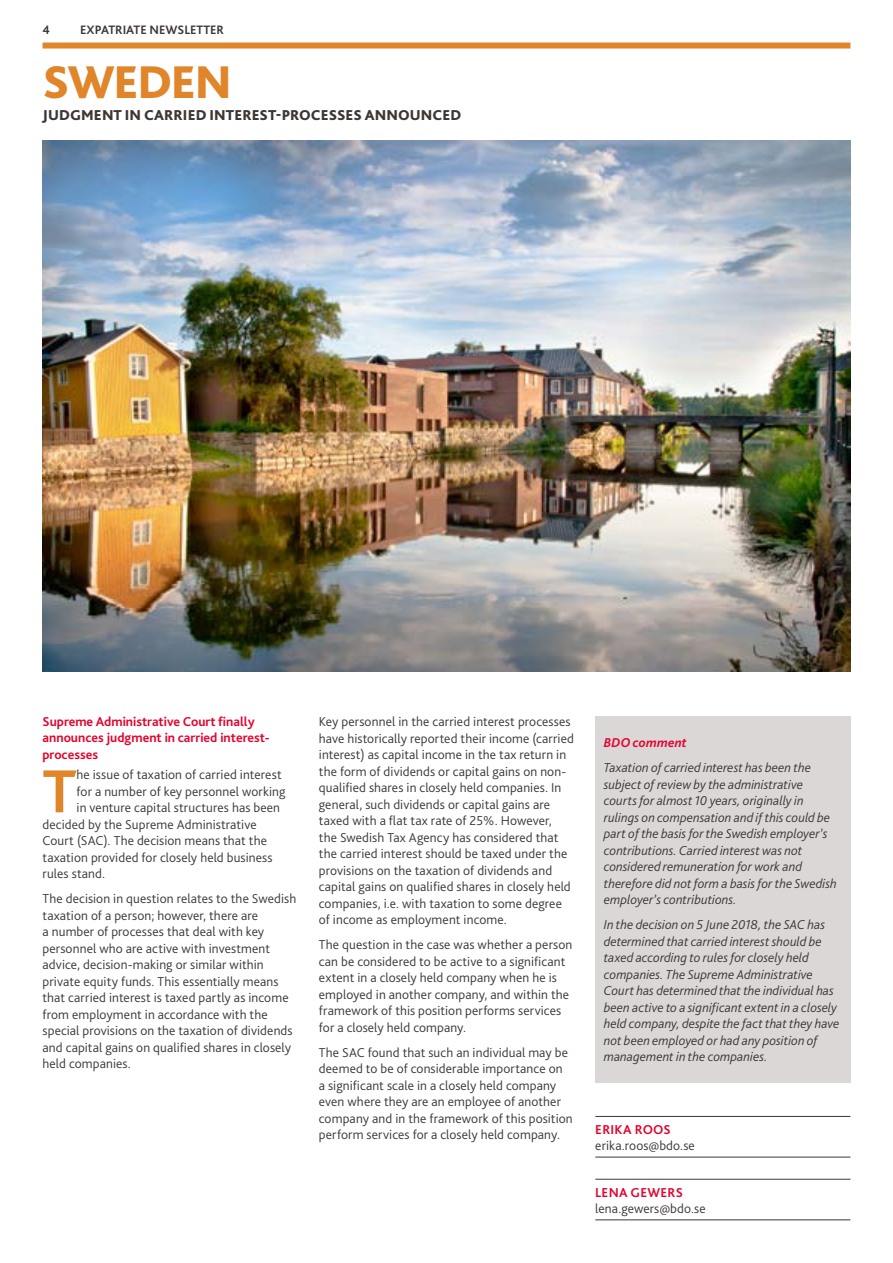
<style>
.page{position:relative;width:893px;height:1263px;background:#fff}
.page>*{position:absolute;margin:0;border:0;box-sizing:border-box;transform-origin:0 0}
.t1{font:700 63.6px "Bliss Pro";color:#e1852a}
.t2{font:800 48px "Bliss Pro";letter-spacing:-.025em;color:#e1852a}
.t3{font:800 15px "Bliss Pro";letter-spacing:.01em;color:#3c3734}
.t4{font:300 13.5px/16.5px "Bliss Pro";letter-spacing:.01em;color:#3c3734}
.t5{font:italic 300 13.5px/16.5px "Bliss Pro";letter-spacing:.005em;color:#3c3734}
.t6{font:700 13.5px/16.2px "Bliss Pro";color:#e4032e}
.t7{font:italic 700 13.5px "Bliss Pro";letter-spacing:.005em;color:#e4032e}
.t8{font:700 13.5px "Bliss Pro";letter-spacing:.02em;color:#e4032e}
.t9{font:700 12.75px "Bliss Pro";color:#3c3734}
</style>
<div class="page">
<div style="left:43px;top:43px;width:807px;height:6px;background:#e1852a"></div>
<hr style="left:595px;top:1116px;width:255px;height:1px;background:#3c3734">
<hr style="left:595px;top:1157px;width:255px;height:1px;background:#3c3734">
<hr style="left:595px;top:1179px;width:255px;height:1px;background:#3c3734">
<hr style="left:595px;top:1219px;width:255px;height:1px;background:#3c3734">
<div style="left:595px;top:716px;width:255px;height:367px;background:#dad7d6"></div>
<img style="left:43px;top:141px;width:807px;height:531px">
<p class="t9" style="left:43px;top:22px;width:9px">4</p>
<p class="t9" style="left:80px;top:22px;width:145px">EXPATRIATE NEWSLETTER</p>
<h2 class="t2" style="left:43px;top:52px;width:191px">SWEDEN</h2>
<p class="t3" style="left:43px;top:106px;width:420px">JUDGMENT IN CARRIED INTEREST-PROCESSES ANNOUNCED</p>
<p class="t6" style="left:43px;top:713px;width:229px">Supreme Administrative Court finally announces judgment in carried interest&shy;processes</p>
<h1 class="t1" style="left:43px;top:752px;width:36px">T</h1>
<p class="t4" style="left:77px;top:766px;width:207px">he issue of taxation of carried interest</p>
<p class="t4" style="left:77px;top:783px;width:210px">for a number of key personnel working</p>
<p class="t4" style="left:77px;top:799px;width:205px">in venture capital structures has been</p>
<p class="t4" style="left:43px;top:816px;width:216px">decided by the Supreme Administrative</p>
<p class="t4" style="left:43px;top:832px;width:226px">Court (SAC). The decision means that the</p>
<p class="t4" style="left:43px;top:849px;width:232px">taxation provided for closely held business</p>
<p class="t4" style="left:43px;top:865px;width:64px">rules stand.</p>
<p class="t4" style="left:43px;top:890px;width:255px">The decision in question relates to the Swedish taxation of a person; however, there are<br>a number of processes that deal with key personnel who are active with investment advice, decision-making or similar within private equity funds. This essentially means that carried interest is taxed partly as income from employment in accordance with the special provisions on the taxation of dividends and capital gains on qualified shares in closely held companies.</p>
<p class="t4" style="left:319px;top:713px;width:257px">Key personnel in the carried interest processes have historically reported their income (carried interest) as capital income in the tax return in the form of dividends or capital gains on non&shy;qualified shares in closely held companies. In general, such dividends or capital gains are taxed with a flat tax rate of 25%. However,<br>the Swedish Tax Agency has considered that the carried interest should be taxed under the provisions on the taxation of dividends and capital gains on qualified shares in closely held companies, i.e. with taxation to some degree of income as employment income.</p>
<p class="t4" style="left:319px;top:936px;width:255px">The question in the case was whether a person can be considered to be active to a significant extent in a closely held company when he is employed in another company, and within the framework of this position performs services for a closely held company.</p>
<p class="t4" style="left:319px;top:1043px;width:255px">The SAC found that such an individual may be deemed to be of considerable importance on<br>a significant scale in a closely held company even where they are an employee of another company and in the framework of this position perform services for a closely held company.</p>
<p class="t7" style="left:604px;top:734px;width:85px">BDO comment</p>
<p class="t5" style="left:604px;top:759px;width:234px">Taxation of carried interest has been the subject of review by the administrative courts for almost 10 years, originally in rulings on compensation and if this could be part of the basis for the Swedish employer’s contributions. Carried interest was not considered remuneration for work and therefore did not form a basis for the Swedish employer’s contributions.</p>
<p class="t5" style="left:604px;top:916px;width:237px">In the decision on 5 June 2018, the SAC has determined that carried interest should be taxed according to rules for closely held companies. The Supreme Administrative Court has determined that the individual has been active to a significant extent in a closely held company, despite the fact that they have not been employed or had any position of management in the companies.</p>
<p class="t6" style="left:595px;top:1121px;width:77px">ERIKA ROOS</p>
<p class="t4" style="left:595px;top:1137px;width:101px">erika.roos@bdo.se</p>
<p class="t8" style="left:595px;top:1184px;width:89px">LENA GEWERS</p>
<p class="t4" style="left:595px;top:1200px;width:112px">lena.gewers@bdo.se</p>
</div>
